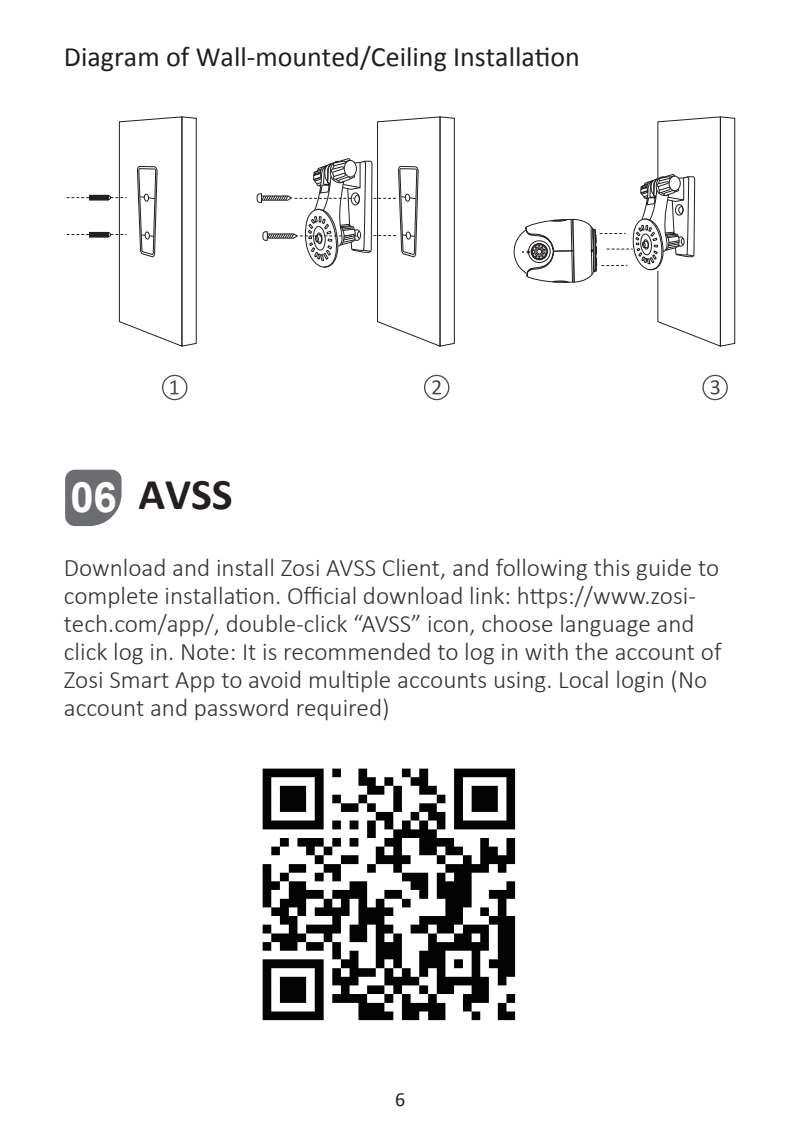
<style>
.page{position:relative;width:794px;height:1134px;background:#fff}
.page>*{position:absolute;margin:0;border:0;box-sizing:border-box;transform-origin:0 0}
.t1{font:700 44px "Calibri";color:#231f20}
.t2{font:28px "Calibri";color:#231f20}
.t3{font:300 25.2px/28px "Calibri";color:#333334}
.t4{font:20px "Calibri";color:#231f20}
.s1{font-family:"Arial";font-size:42px;color:#fff}
</style>
<div class="page">
<svg style="left:65px;top:470px;width:57px;height:56px;background:#7a7b7d"></svg>
<svg style="left:514px;top:116px;width:221px;height:231px"></svg>
<svg style="left:257px;top:116px;width:198px;height:231px"></svg>
<svg style="left:67px;top:116px;width:130px;height:231px"></svg>
<svg style="left:162px;top:375px;width:25px;height:25px"></svg>
<svg style="left:424px;top:375px;width:25px;height:25px"></svg>
<svg style="left:702px;top:375px;width:26px;height:25px"></svg>
<img style="left:262px;top:768px;width:254px;height:253px">
<p class="t2" style="left:64px;top:39px;width:517px">Diagram of Wall-mounted/Ceiling Installation</p>
<h1 class="t1" style="left:70px;top:467px;width:164px"><span class="s1">06</span> AVSS</h1>
<p class="t3" style="left:64px;top:554px;width:659px">Download and install Zosi AVSS Client, and following this guide to complete installation. Official download link: https://www.zosi&shy;tech.com/app/, double-click “AVSS” icon, choose language and click log in. Note: It is recommended to log in with the account of Zosi Smart App to avoid multiple accounts using. Local login (No account and password required)</p>
<p class="t4" style="left:395px;top:1086px;width:12px">6</p>
</div>
